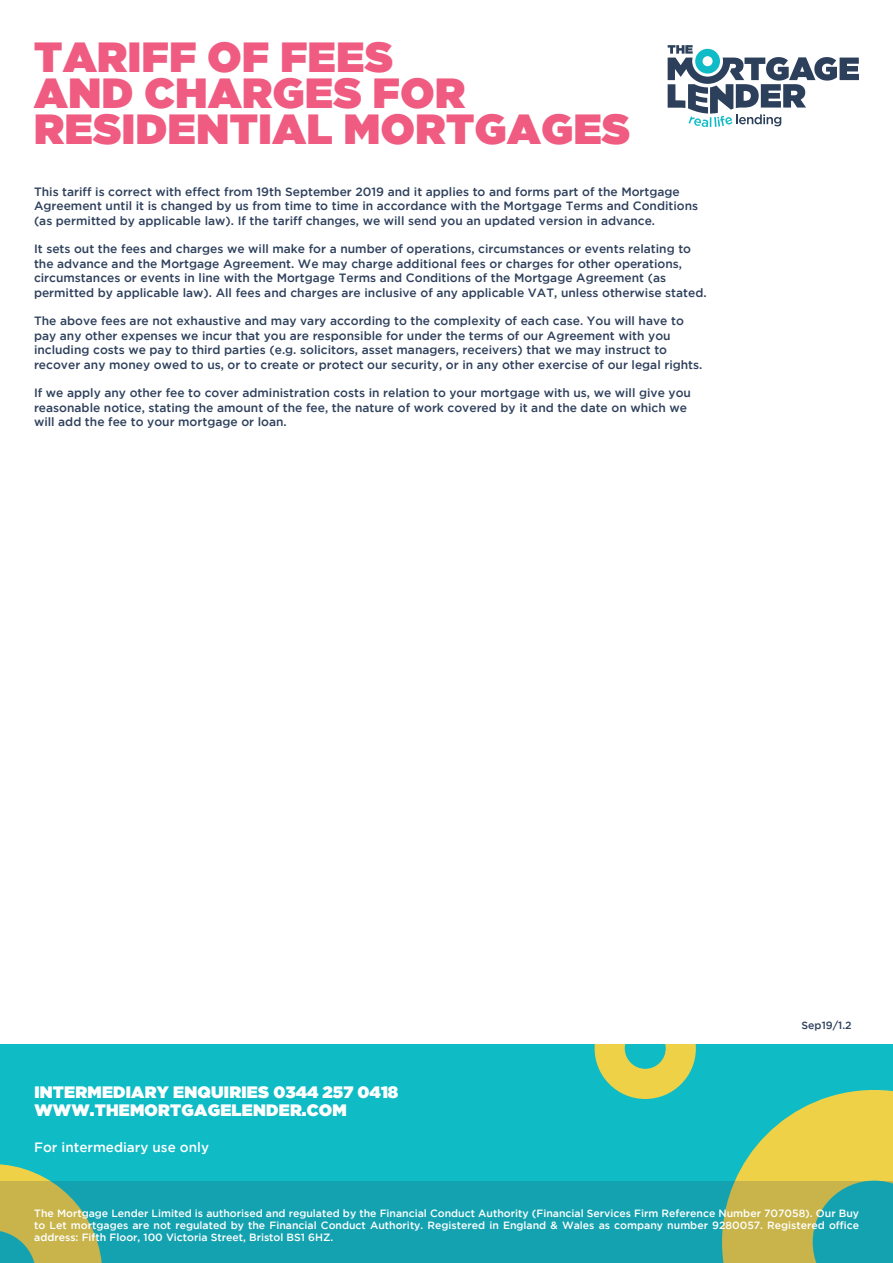
<style>
.page{position:relative;width:893px;height:1263px;background:#fff}
.page>*{position:absolute;margin:0;border:0;box-sizing:border-box;transform-origin:0 0}
.t1{font:42px/36px "Gotham Ultra";letter-spacing:.015em;color:#f05c81}
.t2{font:16.5px "Gotham Ultra";letter-spacing:.015em;color:#fff}
.t3{font:500 13.5px "Gotham";color:#fff}
.t4{font:500 12px/14.4px "Gotham";color:#2e405c}
.t5{font:500 10.5px/12px "Gotham";color:#fff;text-align:justify}
.t6{font:500 10.5px "Gotham";color:#2e405c}
</style>
<div class="page">
<svg style="left:668px;top:45px;width:191px;height:82px"></svg>
<div style="left:0;top:1044px;width:893px;height:219px;background:#0fbbc5"></div>
<svg style="left:0;top:1164px;width:102px;height:18px"></svg>
<svg style="left:722px;top:1090px;width:171px;height:92px"></svg>
<svg style="left:0;top:1182px;width:893px;height:81px;background:#36a59c"></svg>
<svg style="left:595px;top:1044px;width:101px;height:55px"></svg>
<p class="t1" style="left:34px;top:38px;width:597px">TARIFF OF FEES<br>AND CHARGES FOR<br>RESIDENTIAL MORTGAGES</p>
<p class="t4" style="left:34px;top:184px;width:666px">This tariff is correct with effect from 19th September 2019 and it applies to and forms part of the Mortgage<br>Agreement until it is changed by us from time to time in accordance with the Mortgage Terms and Conditions (as permitted by applicable law). If the tariff changes, we will send you an updated version in advance.</p>
<p class="t4" style="left:34px;top:242px;width:674px">It sets out the fees and charges we will make for a number of operations, circumstances or events relating to the advance and the Mortgage Agreement. We may charge additional fees or charges for other operations, circumstances or events in line with the Mortgage Terms and Conditions of the Mortgage Agreement (as permitted by applicable law). All fees and charges are inclusive of any applicable VAT, unless otherwise stated.</p>
<p class="t4" style="left:34px;top:314px;width:670px">The above fees are not exhaustive and may vary according to the complexity of each case. You will have to pay any other expenses we incur that you are responsible for under the terms of our Agreement with you including costs we pay to third parties (e.g. solicitors, asset managers, receivers) that we may instruct to recover any money owed to us, or to create or protect our security, or in any other exercise of our legal rights.</p>
<p class="t4" style="left:34px;top:386px;width:658px">If we apply any other fee to cover administration costs in relation to your mortgage with us, we will give you reasonable notice, stating the amount of the fee, the nature of work covered by it and the date on which we will add the fee to your mortgage or loan.</p>
<p class="t2" style="left:34px;top:1083px;width:365px">INTERMEDIARY ENQUIRIES 0344 257 0418</p>
<p class="t2" style="left:34px;top:1101px;width:314px">WWW.THEMORTGAGELENDER.COM</p>
<p class="t3" style="left:34px;top:1140px;width:176px">For intermediary use only</p>
<p class="t6" style="left:801px;top:1019px;width:52px">Sep19/1.2</p>
<p class="t5" style="left:34px;top:1207px;width:826px">The Mortgage Lender Limited is authorised and regulated by the Financial Conduct Authority (Financial Services Firm Reference Number 707058). Our Buy to Let mortgages are not regulated by the Financial Conduct Authority. Registered in England &amp; Wales as company number 9280057. Registered office address: Fifth Floor, 100 Victoria Street, Bristol BS1 6HZ.</p>
</div>
